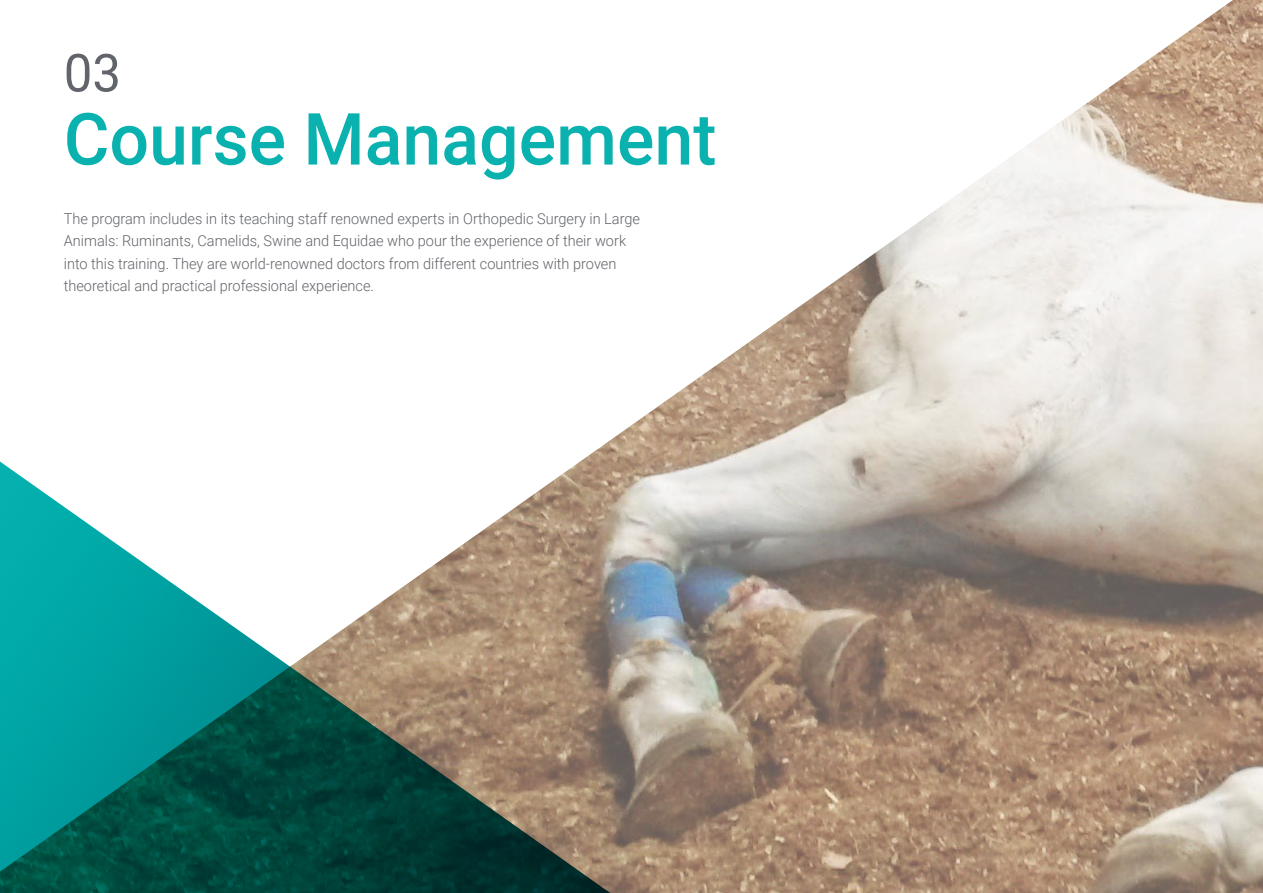
<style>
.page{position:relative;width:1263px;height:893px;background:#fff}
.page>*{position:absolute;margin:0;border:0;box-sizing:border-box;transform-origin:0 0}
.t1{font:500 72px "Roboto";color:#09b2af}
.t2{font:52.5px "Roboto";color:#61646a}
.t3{font:300 15px/22.5px "Roboto";color:#61646a}
</style>
<div class="page">
<img style="left:602px;top:0;width:661px;height:893px">
<svg style="left:0;top:446px;width:640px;height:447px"></svg>
<h2 class="t2" style="left:64px;top:36px;width:59px">03</h2>
<h1 class="t1" style="left:64px;top:89px;width:654px">Course Management</h1>
<p class="t3" style="left:64px;top:207px;width:578px">The program includes in its teaching staff renowned experts in Orthopedic Surgery in Large Animals: Ruminants, Camelids, Swine and Equidae who pour the experience of their work into this training. They are world-renowned doctors from different countries with proven theoretical and practical professional experience.</p>
</div>
